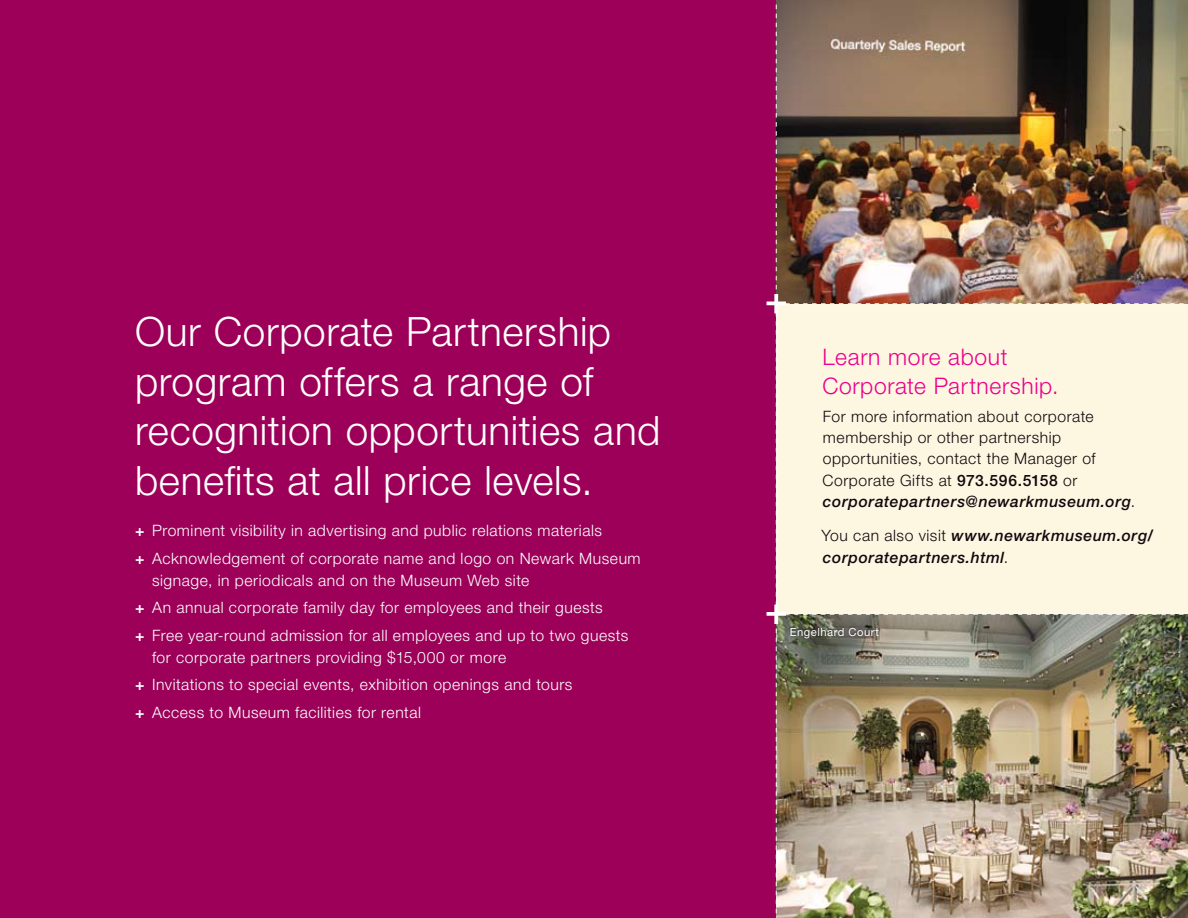
<style>
.page{position:relative;width:1188px;height:918px;background:#9c0058}
.page>*{position:absolute;margin:0;border:0;box-sizing:border-box;transform-origin:0 0}
.t1{font:300 40.5px/49.5px "Helvetica Neue LT Std";letter-spacing:.015em;color:#fff}
.t2{font:300 22.8px/28.5px "Helvetica Neue LT Std";letter-spacing:.025em;color:#ec008c}
.t3{font:300 15.75px/27.8px "Helvetica Neue LT Std";letter-spacing:.035em;color:#fff}
.t4{font:300 15.75px/21.5px "Helvetica Neue LT Std";letter-spacing:.035em;color:#15060d}
.t5{font:italic 500 15.75px/21.5px "Helvetica Neue LT Std";letter-spacing:.04em;color:#15060d}
.t6{font:11.25px "Helvetica Neue LT Std";letter-spacing:.045em;color:#fff}
.s1{font-weight:700}
.s2{font-weight:500}
.s3{font-weight:500;font-style:italic}
.s4{font-weight:300;font-style:normal}
</style>
<div class="page">
<img style="left:776px;top:0;width:412px;height:918px">
<svg style="left:767px;top:612px;width:19px;height:4px"></svg>
<svg style="left:774px;top:605px;width:4px;height:19px"></svg>
<hr style="left:767px;top:302px;width:19px;height:3px;background:#fff">
<svg style="left:774px;top:294px;width:4px;height:19px"></svg>
<div style="left:789px;top:626px;width:91px;height:14px;background:#000;opacity:.5"></div>
<h1 class="t1" style="left:135px;top:306px;width:527px">Our Corporate Partnership program offers a range of recognition opportunities and benefits at all price levels.</h1>
<p class="t3" style="left:135px;top:517px;width:507px"><span class="s1">+</span> Prominent visibility in advertising and public relations materials<br><span class="s1">+</span> Acknowledgement of corporate name and logo on Newark Museum</p>
<p class="t3" style="left:135px;top:566px;width:495px;text-indent:17px">signage, in periodicals and on the Museum Web site<br><span class="s1">+</span> An annual corporate family day for employees and their guests<br><span class="s1">+</span> Free year-round admission for all employees and up to two guests</p>
<p class="t3" style="left:135px;top:643px;width:439px;text-indent:17px">for corporate partners providing $15,000 or more<br><span class="s1">+</span> Invitations to special events, exhibition openings and tours <span class="s1">+</span> Access to Museum facilities for rental</p>
<h2 class="t2" style="left:822px;top:342px;width:238px">Learn more about<br>Corporate Partnership.</h2>
<p class="t4" style="left:823px;top:405px;width:314px">For more information about corporate membership or other partnership opportunities, contact the Manager of Corporate Gifts at <span class="s2">973.596.5158</span> or <span class="s3">corporatepartners@newarkmuseum.org</span>.</p>
<p class="t5" style="left:821px;top:525px;width:333px"><span class="s4">You can also visit</span> www.newarkmuseum.org/ corporatepartners.html<span class="s4">.</span></p>
<p class="t6" style="left:790px;top:625px;width:91px">Engelhard Court</p>
</div>
